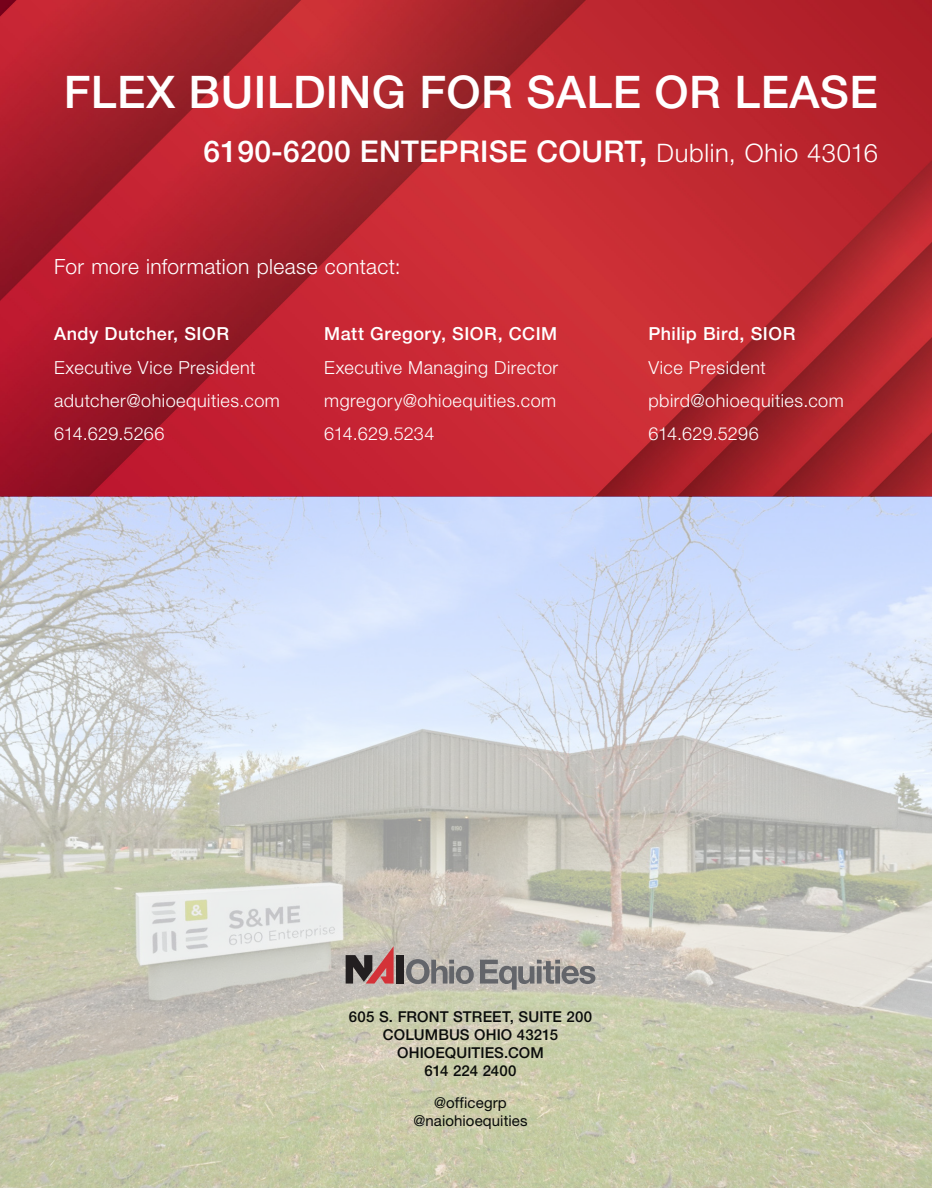
<style>
.page{position:relative;width:932px;height:1188px;background:#fff}
.page>*{position:absolute;margin:0;border:0;box-sizing:border-box;transform-origin:0 0}
.Helvetica_Condensed_20_pt-All_Caps{font:500 45px "Helvetica Neue LT Std";letter-spacing:.01em;color:#fff}
.Helvetica_Condensed_20_pt-All_Caps-2{font:500 30px "Helvetica Neue LT Std";letter-spacing:.01em;color:#fff}
.Body_-_White_Helvetica{font:300 21px "Helvetica Neue LT Std";letter-spacing:.015em;color:#fff}
.t1{font:300 18px "Helvetica Neue LT Std";letter-spacing:.03em;color:#fff}
.t2{font:500 18px "Helvetica Neue LT Std";letter-spacing:.03em;color:#fff}
.t3{font:300 18px "Helvetica Neue LT Std";letter-spacing:.005em;color:#fff}
.Body_-_White_Helvetica-2{font:500 15px/18px "Helvetica Neue LT Std";letter-spacing:.005em;color:#0a0c0b;text-align:center}
.Body_-_White_Helvetica-3{font:15px/18px "Helvetica Neue LT Std";letter-spacing:.005em;color:#0a0c0b;text-align:center}
.s1{font-weight:300;font-size:25.5px}
</style>
<div class="page">
<img style="left:0;top:0;width:932px;height:1188px">
<div style="left:396px;top:955px;width:7px;height:29px;background:#231f20"></div>
<svg style="left:345px;top:946px;width:48px;height:38px;background:#976d6c"></svg>
<svg style="left:406px;top:959px;width:68px;height:25px;background:#959392"></svg>
<svg style="left:480px;top:960px;width:115px;height:30px;background:#9e9b99"></svg>
<p class="Helvetica_Condensed_20_pt-All_Caps" style="left:64px;top:65px;width:815px">FLEX BUILDING FOR SALE OR LEASE</p>
<p class="Helvetica_Condensed_20_pt-All_Caps-2" style="left:203px;top:133px;width:676px">6190-6200 ENTEPRISE COURT, <span class="s1">Dublin, Ohio 43016</span></p>
<p class="Body_-_White_Helvetica" style="left:54px;top:254px;width:348px">For more information please contact:</p>
<p class="t2" style="left:54px;top:323px;width:176px">Andy Dutcher, SIOR</p>
<p class="t2" style="left:324px;top:323px;width:234px">Matt Gregory, SIOR, CCIM</p>
<p class="t2" style="left:648px;top:323px;width:148px">Philip Bird, SIOR</p>
<p class="t1" style="left:54px;top:356px;width:203px">Executive Vice President</p>
<p class="t1" style="left:324px;top:356px;width:235px">Executive Managing Director</p>
<p class="t1" style="left:648px;top:356px;width:119px">Vice President</p>
<p class="t1" style="left:54px;top:390px;width:227px">adutcher@ohioequities.com</p>
<p class="t1" style="left:324px;top:390px;width:233px">mgregory@ohioequities.com</p>
<p class="t1" style="left:648px;top:390px;width:197px">pbird@ohioequities.com</p>
<p class="t3" style="left:54px;top:423px;width:112px">614.629.5266</p>
<p class="t3" style="left:324px;top:423px;width:112px">614.629.5234</p>
<p class="t1" style="left:648px;top:423px;width:112px">614.629.5296</p>
<p class="Body_-_White_Helvetica-2" style="left:349px;top:1008px;width:245px">605 S. FRONT STREET, SUITE 200<br>COLUMBUS OHIO 43215<br>OHIOEQUITIES.COM<br>614 224 2400</p>
<p class="Body_-_White_Helvetica-3" style="left:413px;top:1093px;width:115px">@officegrp @naiohioequities</p>
</div>
